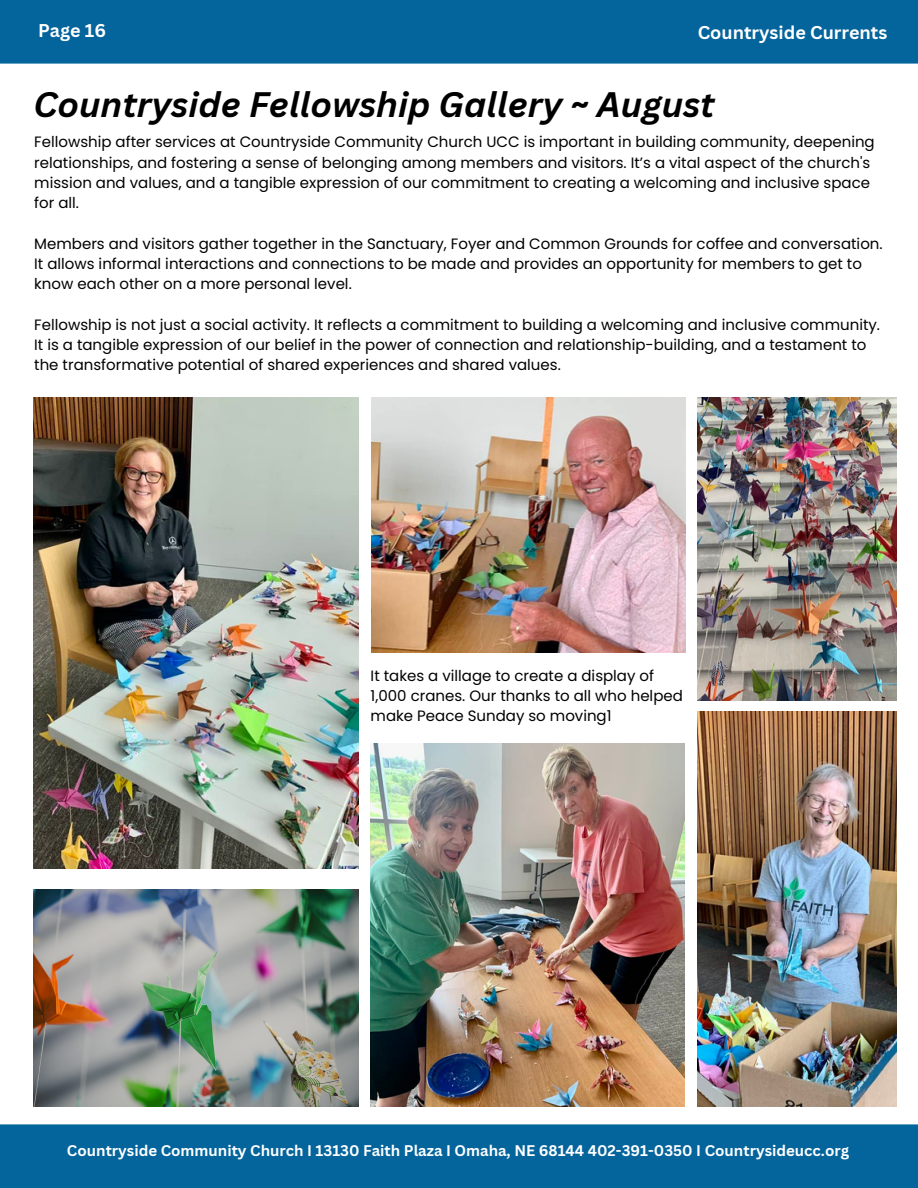
<style>
.page{position:relative;width:918px;height:1188px;background:#fff}
.page>*{position:absolute;margin:0;border:0;box-sizing:border-box;transform-origin:0 0}
.t1{font:italic 700 34.5px "Canva Sans";color:#000}
.t2{font:700 18px "Canva Sans";color:#fff}
.t3{font:15px/20.2px "Poppins";color:#000}
.t4{font:700 15px "Canva Sans";color:#fff}
</style>
<div class="page">
<div style="left:0;top:1124px;width:918px;height:64px;background:#04649c"></div>
<div style="left:0;top:0;width:918px;height:64px;background:#04649c"></div>
<img style="left:33px;top:397px;width:325px;height:471px">
<img style="left:372px;top:397px;width:313px;height:255px">
<img style="left:698px;top:397px;width:199px;height:304px">
<img style="left:371px;top:743px;width:314px;height:364px">
<img style="left:698px;top:711px;width:199px;height:395px">
<img style="left:33px;top:889px;width:325px;height:217px">
<p class="t2" style="left:38px;top:17px;width:69px">Page 16</p>
<p class="t2" style="left:698px;top:19px;width:191px">Countryside Currents</p>
<p class="t1" style="left:33px;top:81px;width:683px">Countryside Fellowship Gallery ~ August</p>
<p class="t3" style="left:34px;top:132px;width:842px">Fellowship after services at Countryside Community Church UCC is important in building community, deepening relationships, and fostering a sense of belonging among members and visitors. It’s a vital aspect of the church's mission and values, and a tangible expression of our commitment to creating a welcoming and inclusive space for all.</p>
<p class="t3" style="left:34px;top:233px;width:850px">Members and visitors gather together in the Sanctuary, Foyer and Common Grounds for coffee and conversation.<br>It allows informal interactions and connections to be made and provides an opportunity for members to get to know each other on a more personal level.</p>
<p class="t3" style="left:34px;top:314px;width:847px">Fellowship is not just a social activity. It reflects a commitment to building a welcoming and inclusive community.<br>It is a tangible expression of our belief in the power of connection and relationship-building, and a testament to the transformative potential of shared experiences and shared values.</p>
<p class="t3" style="left:371px;top:665px;width:314px">It takes a village to create a display of<br>1,000 cranes. Our thanks to all who helped make Peace Sunday so moving1</p>
<p class="t4" style="left:67px;top:1140px;width:784px">Countryside Community Church I 13130 Faith Plaza I Omaha, NE 68144 402-391-0350 I Countrysideucc.org</p>
</div>
